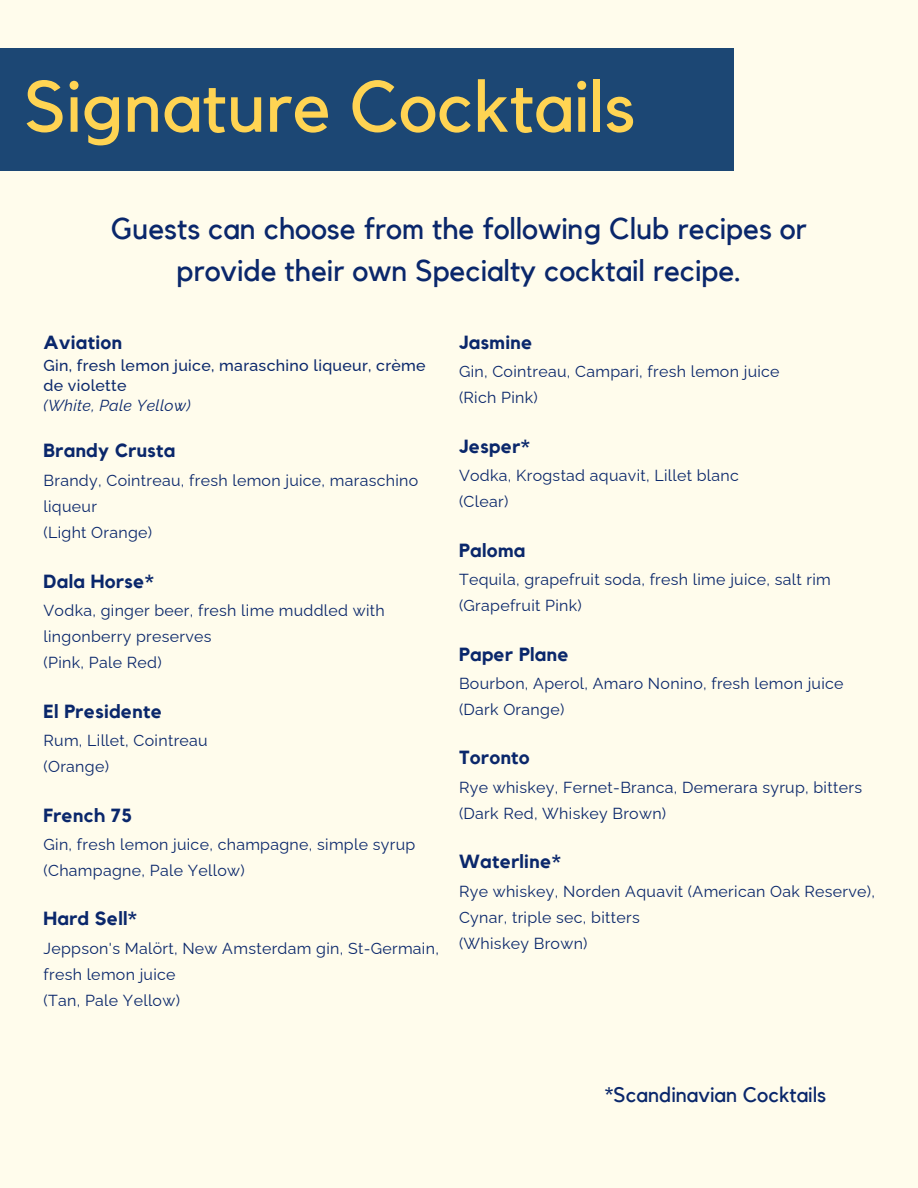
<style>
.page{position:relative;width:918px;height:1188px;background:#fffcec}
.page>*{position:absolute;margin:0;border:0;box-sizing:border-box;transform-origin:0 0}
.t1{font:72px "Kollektif";color:#ffd453}
.t2{font:30px/41.7px "Kollektif";color:#0a276b;text-align:center}
.t3{font:21px "Kollektif";color:#0a276b}
.t4{font:700 18.9px "Kollektif";letter-spacing:.02em;color:#0a276b}
.t5{font:15.9px/26.2px "Raleway";letter-spacing:.02em;color:#0a276b}
.t6{font:500 15.9px/20.1px "Raleway";letter-spacing:.02em;color:#0a276b}
.t7{font:italic 15.9px "Raleway";letter-spacing:.02em;color:#0a276b}
</style>
<div class="page">
<div style="left:0;top:48px;width:734px;height:123px;background:#1c4774"></div>
<p class="t1" style="left:25px;top:74px;width:612px">Signature Cocktails</p>
<p class="t2" style="left:111px;top:209px;width:697px">Guests can choose from the following Club recipes or provide their own Specialty cocktail recipe.</p>
<p class="t4" style="left:44px;top:333px;width:80px">Aviation</p>
<p class="t6" style="left:44px;top:355px;width:384px">Gin, fresh lemon juice, maraschino liqueur, crème de violette</p>
<p class="t7" style="left:44px;top:396px;width:149px">(White, Pale Yellow)</p>
<p class="t4" style="left:44px;top:442px;width:133px">Brandy Crusta</p>
<p class="t5" style="left:44px;top:467px;width:376px">Brandy, Cointreau, fresh lemon juice, maraschino liqueur</p>
<p class="t5" style="left:44px;top:519px;width:110px">(Light Orange)</p>
<p class="t4" style="left:44px;top:572px;width:112px">Dala Horse*</p>
<p class="t5" style="left:44px;top:597px;width:343px">Vodka, ginger beer, fresh lime muddled with lingonberry preserves</p>
<p class="t5" style="left:44px;top:650px;width:120px">(Pink, Pale Red)</p>
<p class="t4" style="left:44px;top:702px;width:120px">El Presidente</p>
<p class="t5" style="left:44px;top:727px;width:166px">Rum, Lillet, Cointreau</p>
<p class="t5" style="left:44px;top:753px;width:67px">(Orange)</p>
<p class="t4" style="left:44px;top:806px;width:90px">French 75</p>
<p class="t5" style="left:44px;top:831px;width:373px">Gin, fresh lemon juice, champagne, simple syrup</p>
<p class="t5" style="left:44px;top:857px;width:203px">(Champagne, Pale Yellow)</p>
<p class="t4" style="left:44px;top:910px;width:95px">Hard Sell*</p>
<p class="t5" style="left:44px;top:935px;width:397px">Jeppson's Malört, New Amsterdam gin, St-Germain, fresh lemon juice</p>
<p class="t5" style="left:44px;top:987px;width:138px">(Tan, Pale Yellow)</p>
<p class="t4" style="left:459px;top:334px;width:75px">Jasmine</p>
<p class="t5" style="left:459px;top:358px;width:322px">Gin, Cointreau, Campari, fresh lemon juice</p>
<p class="t5" style="left:459px;top:385px;width:80px">(Rich Pink)</p>
<p class="t4" style="left:459px;top:437px;width:72px">Jesper*</p>
<p class="t5" style="left:459px;top:462px;width:282px">Vodka, Krogstad aquavit, Lillet blanc</p>
<p class="t5" style="left:459px;top:488px;width:51px">(Clear)</p>
<p class="t4" style="left:459px;top:541px;width:68px">Paloma</p>
<p class="t5" style="left:459px;top:566px;width:373px">Tequila, grapefruit soda, fresh lime juice, salt rim</p>
<p class="t5" style="left:459px;top:592px;width:124px">(Grapefruit Pink)</p>
<p class="t4" style="left:459px;top:645px;width:111px">Paper Plane</p>
<p class="t5" style="left:459px;top:670px;width:386px">Bourbon, Aperol, Amaro Nonino, fresh lemon juice</p>
<p class="t5" style="left:459px;top:696px;width:107px">(Dark Orange)</p>
<p class="t4" style="left:459px;top:749px;width:72px">Toronto</p>
<p class="t5" style="left:459px;top:774px;width:405px">Rye whiskey, Fernet-Branca, Demerara syrup, bitters</p>
<p class="t5" style="left:459px;top:800px;width:209px">(Dark Red, Whiskey Brown)</p>
<p class="t4" style="left:459px;top:853px;width:104px">Waterline*</p>
<p class="t5" style="left:459px;top:878px;width:418px">Rye whiskey, Norden Aquavit (American Oak Reserve),<br>Cynar, triple sec, bitters</p>
<p class="t5" style="left:459px;top:930px;width:130px">(Whiskey Brown)</p>
<p class="t3" style="left:605px;top:1085px;width:223px">*Scandinavian Cocktails</p>
</div>
